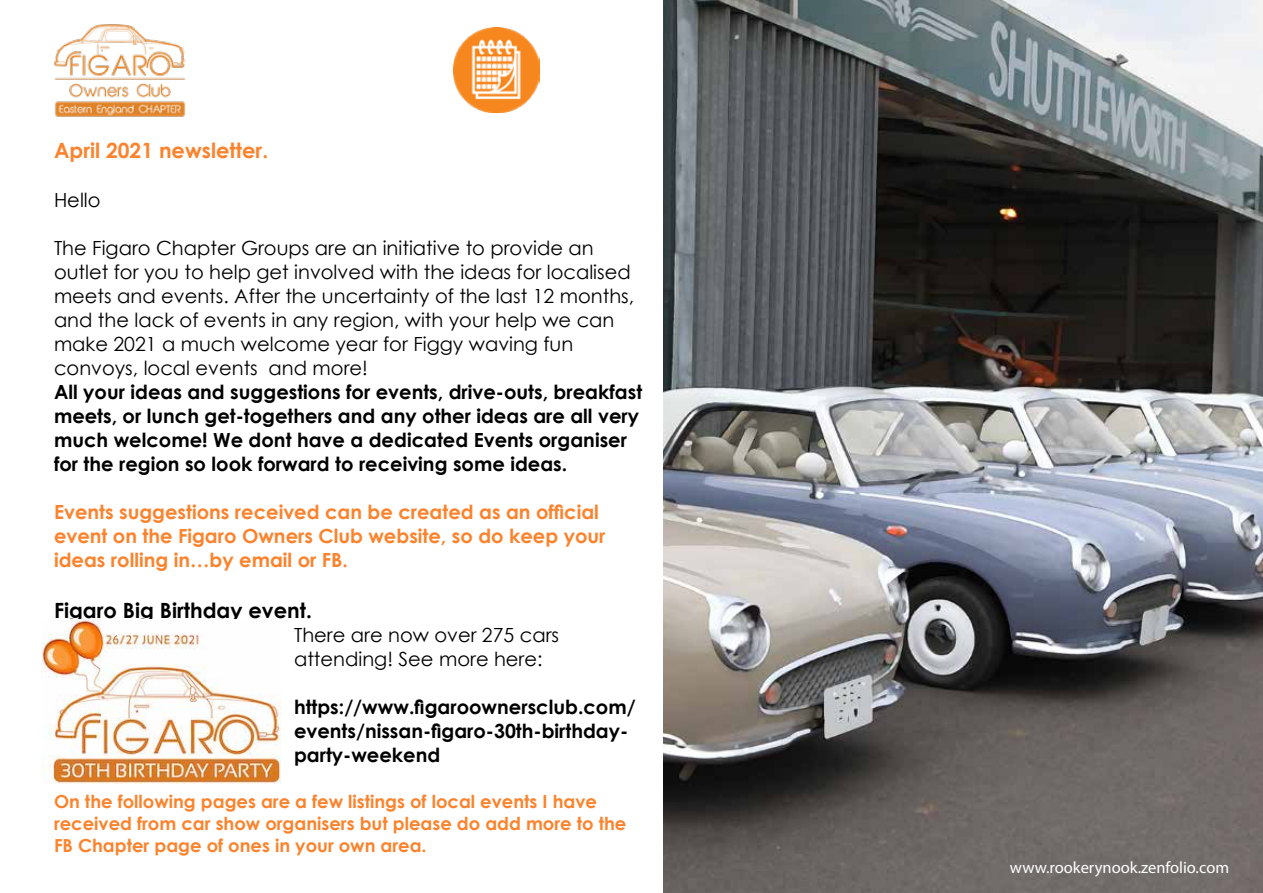
<style>
.page{position:relative;width:1263px;height:893px;background:#fff}
.page>*{position:absolute;margin:0;border:0;box-sizing:border-box;transform-origin:0 0}
.t1{font:700 21px "Century Gothic";color:#000}
.t2{font:700 21px "Century Gothic";color:#fb832d}
.t3{font:19.5px/24px "Century Gothic";color:#000}
.t4{font:700 19.5px/24px "Century Gothic";color:#000}
.t5{font:700 19.5px/24px "Century Gothic";color:#fb832d}
.t6{font:700 18px/21.6px "Century Gothic";color:#fb832d}
.t7{font:16.5px "Myriad Pro";color:#fff}
</style>
<div class="page">
<img style="left:54px;top:24px;width:132px;height:93px">
<img style="left:454px;top:27px;width:85px;height:86px">
<img style="left:664px;top:0;width:599px;height:893px">
<img style="left:41px;top:619px;width:240px;height:164px">
<p class="t2" style="left:54px;top:134px;width:216px">April 2021 newsletter.</p>
<p class="t3" style="left:54px;top:188px;width:48px">Hello</p>
<p class="t3" style="left:54px;top:236px;width:582px">The Figaro Chapter Groups are an initiative to provide an outlet for you to help get involved with the ideas for localised meets and events. After the uncertainty of the last 12 months, and the lack of events in any region, with your help we can make 2021 a much welcome year for Figgy waving fun convoys, local events and more!</p>
<p class="t4" style="left:54px;top:379px;width:590px">All your ideas and suggestions for events, drive-outs, breakfast meets, or lunch get-togethers and any other ideas are all very much welcome! We dont have a dedicated Events organiser for the region so look forward to receiving some ideas.</p>
<p class="t5" style="left:54px;top:499px;width:553px">Events suggestions received can be created as an official event on the Figaro Owners Club website, so do keep your ideas rolling in…by email or FB.</p>
<p class="t1" style="left:54px;top:594px;width:259px">Figaro Big Birthday event.</p>
<p class="t3" style="left:294px;top:622px;width:267px">There are now over 275 cars attending! See more here:</p>
<p class="t4" style="left:294px;top:694px;width:343px">https://www.figaroownersclub.com/ events/nissan-figaro-30th-birthday&shy;party-weekend</p>
<p class="t6" style="left:54px;top:790px;width:574px">On the following pages are a few listings of local events I have received from car show organisers but please do add more to the<br>FB Chapter page of ones in your own area.</p>
<p class="t7" style="left:1010px;top:857px;width:221px">www.rookerynook.zenfolio.com</p>
</div>
